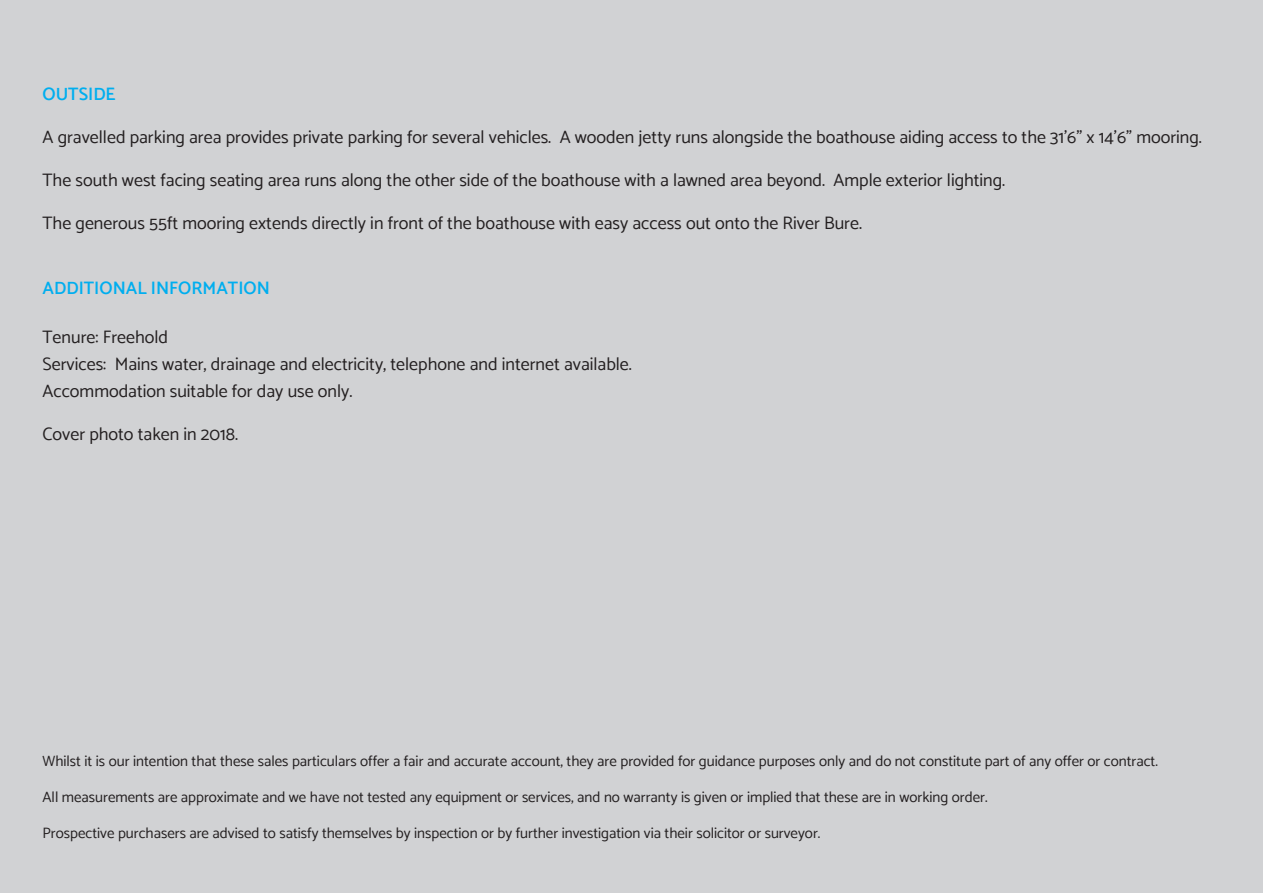
<style>
.page{position:relative;width:1263px;height:893px;background:#d1d2d4}
.page>*{position:absolute;margin:0;border:0;box-sizing:border-box;transform-origin:0 0}
.t1{font:18px/27px "Catamaran";color:#231f20}
.t2{font:600 18px "Catamaran";color:#00aeef}
.t3{font:15px "Catamaran";color:#231f20}
</style>
<div class="page">
<p class="t2" style="left:43px;top:83px;width:75px">OUTSIDE</p>
<p class="t1" style="left:43px;top:123px;width:1161px">A gravelled parking area provides private parking for several vehicles. A wooden jetty runs alongside the boathouse aiding access to the 31’6” x 14’6” mooring.</p>
<p class="t1" style="left:43px;top:166px;width:964px">The south west facing seating area runs along the other side of the boathouse with a lawned area beyond. Ample exterior lighting.</p>
<p class="t1" style="left:43px;top:209px;width:821px">The generous 55ft mooring extends directly in front of the boathouse with easy access out onto the River Bure.</p>
<p class="t2" style="left:43px;top:277px;width:229px">ADDITIONAL INFORMATION</p>
<p class="t1" style="left:43px;top:323px;width:591px">Tenure: Freehold<br>Services: Mains water, drainage and electricity, telephone and internet available.<br>Accommodation suitable for day use only.</p>
<p class="t1" style="left:43px;top:420px;width:197px">Cover photo taken in 2018.</p>
<p class="t3" style="left:43px;top:752px;width:1117px">Whilst it is our intention that these sales particulars offer a fair and accurate account, they are provided for guidance purposes only and do not constitute part of any offer or contract.</p>
<p class="t3" style="left:43px;top:788px;width:946px">All measurements are approximate and we have not tested any equipment or services, and no warranty is given or implied that these are in working order.</p>
<p class="t3" style="left:43px;top:824px;width:779px">Prospective purchasers are advised to satisfy themselves by inspection or by further investigation via their solicitor or surveyor.</p>
</div>
